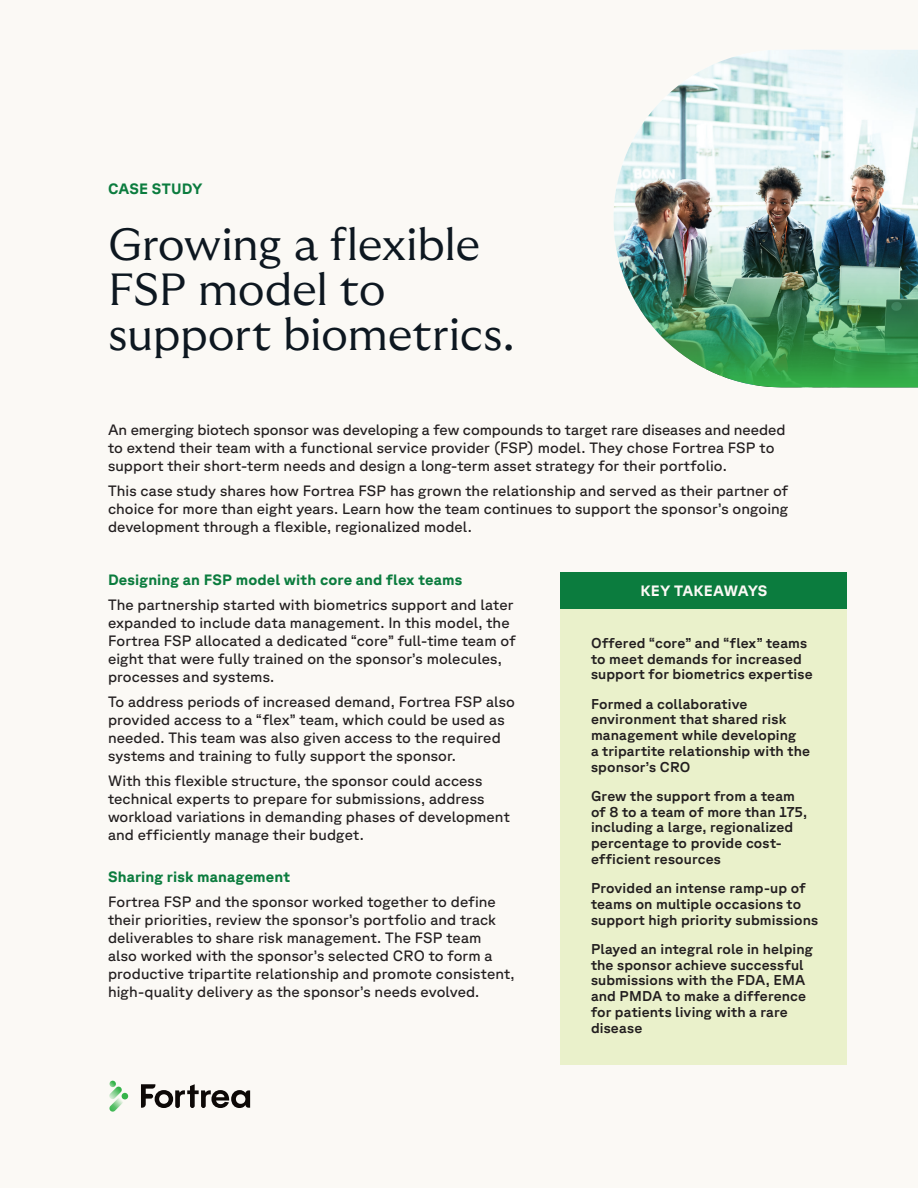
<style>
.page{position:relative;width:918px;height:1188px;background:#fbf9f5}
.page>*{position:absolute;margin:0;border:0;box-sizing:border-box;transform-origin:0 0}
.Headline{font:300 45px/45px "GT Ultra Median";letter-spacing:-.015em;color:#0d1720}
.Body_Copy{font:15px/18px "GT Planar";letter-spacing:.005em;color:#231f20}
.Body_Header_-_Forest{font:700 15px "GT Planar";letter-spacing:.01em;color:#0b7c3e}
.Body_Copy-2{font:700 15px "GT Planar";letter-spacing:.01em;color:#0b7c3e}
.Category_Descriptor{font:700 15px "GT Planar";color:#fbf9f5}
.Category_Descriptor-2{font:700 15px "GT Planar";letter-spacing:.01em;color:#0b7c3e}
.Body_Copy-3{font:500 14.25px/15.8px "GT Planar";letter-spacing:.01em;color:#231f20}
</style>
<div class="page">
<svg style="left:141px;top:1084px;width:109px;height:24px"></svg>
<svg style="left:109px;top:1081px;width:20px;height:31px"></svg>
<img style="left:614px;top:50px;width:304px;height:337px">
<div style="left:561px;top:591px;width:286px;height:474px;background:#eaf1cb"></div>
<div style="left:561px;top:572px;width:286px;height:36px;background:#0b7c3e"></div>
<p class="Category_Descriptor-2" style="left:108px;top:179px;width:96px">CASE STUDY</p>
<p class="Headline" style="left:108px;top:222px;width:408px">Growing a flexible<br>FSP model to support biometrics.</p>
<p class="Body_Copy" style="left:108px;top:421px;width:679px">An emerging biotech sponsor was developing a few compounds to target rare diseases and needed to extend their team with a functional service provider (FSP) model. They chose Fortrea FSP to support their short-term needs and design a long-term asset strategy for their portfolio.</p>
<p class="Body_Copy" style="left:108px;top:482px;width:682px;text-align:justify">This case study shares how Fortrea FSP has grown the relationship and served as their partner of choice for more than eight years. Learn how the team continues to support the sponsor’s ongoing development through a flexible, regionalized model.</p>
<p class="Body_Header_-_Forest" style="left:108px;top:571px;width:356px">Designing an FSP model with core and flex teams</p>
<p class="Body_Copy" style="left:108px;top:596px;width:409px">The partnership started with biometrics support and later expanded to include data management. In this model, the Fortrea FSP allocated a dedicated “core” full-time team of eight that were fully trained on the sponsor’s molecules, processes and systems.</p>
<p class="Body_Copy" style="left:108px;top:692px;width:409px">To address periods of increased demand, Fortrea FSP also provided access to a “flex” team, which could be used as needed. This team was also given access to the required systems and training to fully support the sponsor.</p>
<p class="Body_Copy" style="left:108px;top:771px;width:403px">With this flexible structure, the sponsor could access technical experts to prepare for submissions, address workload variations in demanding phases of development and efficiently manage their budget.</p>
<p class="Body_Copy-2" style="left:108px;top:868px;width:184px">Sharing risk management</p>
<p class="Body_Copy" style="left:108px;top:893px;width:408px">Fortrea FSP and the sponsor worked together to define their priorities, review the sponsor’s portfolio and track deliverables to share risk management. The FSP team<br>also worked with the sponsor’s selected CRO to form a productive tripartite relationship and promote consistent, high-quality delivery as the sponsor’s needs evolved.</p>
<p class="Category_Descriptor" style="left:640px;top:582px;width:129px">KEY TAKEAWAYS</p>
<p class="Body_Copy-3" style="left:591px;top:635px;width:223px">Offered “core” and “flex” teams to meet demands for increased support for biometrics expertise</p>
<p class="Body_Copy-3" style="left:591px;top:695px;width:221px">Formed a collaborative environment that shared risk management while developing<br>a tripartite relationship with the sponsor’s CRO</p>
<p class="Body_Copy-3" style="left:591px;top:788px;width:218px">Grew the support from a team of 8 to a team of more than 175, including a large, regionalized percentage to provide cost&shy;efficient resources</p>
<p class="Body_Copy-3" style="left:591px;top:880px;width:229px">Provided an intense ramp-up of teams on multiple occasions to support high priority submissions</p>
<p class="Body_Copy-3" style="left:591px;top:941px;width:223px">Played an integral role in helping the sponsor achieve successful submissions with the FDA, EMA and PMDA to make a difference for patients living with a rare disease</p>
</div>
